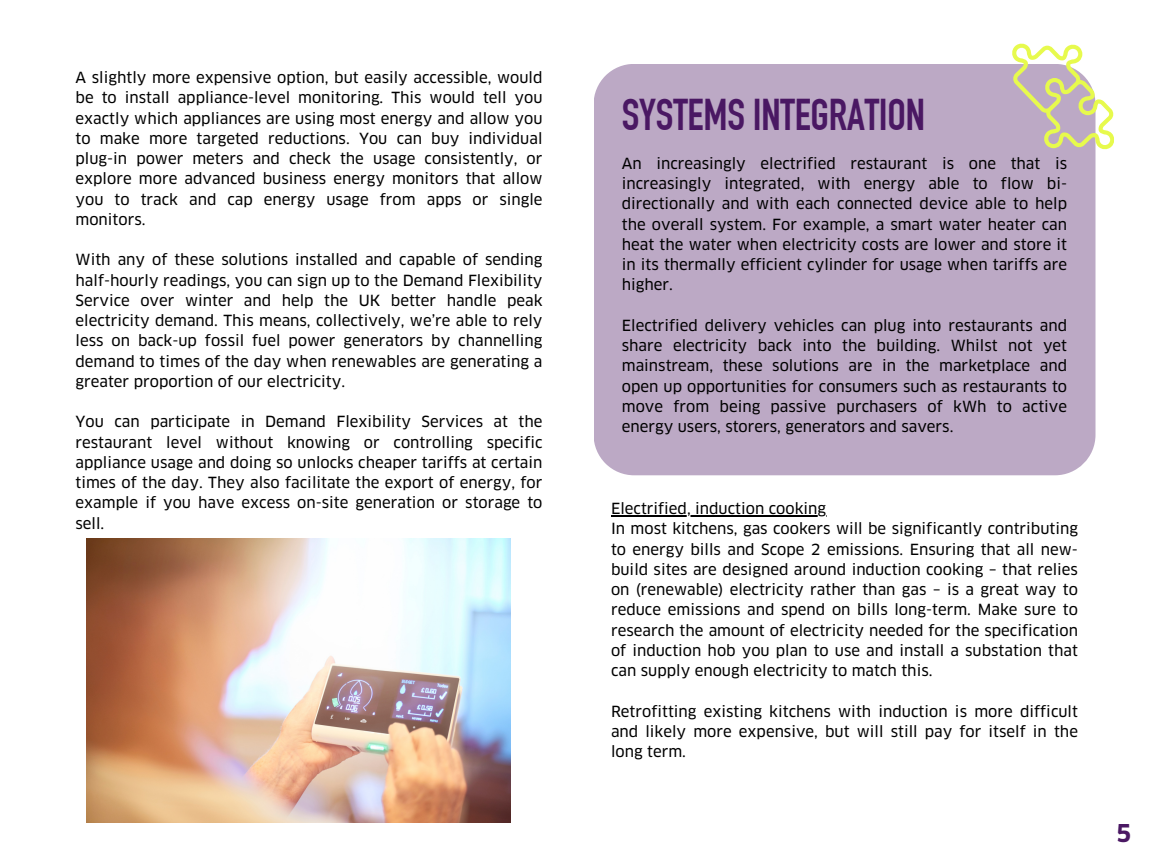
<style>
.page{position:relative;width:1152px;height:864px;background:#fff}
.page>*{position:absolute;margin:0;border:0;box-sizing:border-box;transform-origin:0 0}
.t1{font:700 43.5px "DIN Condensed";letter-spacing:-.005em;color:#4a1863}
.t2{font:700 24px "Clan OT";color:#4a1863}
.t3{font:15px/20.2px "Clan OT News";color:#000;text-align:justify}
</style>
<div class="page">
<div style="left:594px;top:64px;width:502px;height:411px;background:#bca9c5"></div>
<img style="left:86px;top:539px;width:425px;height:283px">
<hr style="left:611px;top:515px;width:215px;height:1px;background:#000">
<svg style="left:1009px;top:43px;width:105px;height:107px"></svg>
<p class="t3" style="left:76px;top:69px;width:468px">A slightly more expensive option, but easily accessible, would be to install appliance-level monitoring. This would tell you exactly which appliances are using most energy and allow you to make more targeted reductions. You can buy individual plug-in power meters and check the usage consistently, or explore more advanced business energy monitors that allow you to track and cap energy usage from apps or single monitors.</p>
<p class="t3" style="left:76px;top:251px;width:468px">With any of these solutions installed and capable of sending half-hourly readings, you can sign up to the Demand Flexibility Service over winter and help the UK better handle peak electricity demand. This means, collectively, we’re able to rely less on back-up fossil fuel power generators by channelling demand to times of the day when renewables are generating a greater proportion of our electricity.</p>
<p class="t3" style="left:76px;top:413px;width:468px">You can participate in Demand Flexibility Services at the restaurant level without knowing or controlling specific appliance usage and doing so unlocks cheaper tariffs at certain times of the day. They also facilitate the export of energy, for example if you have excess on-site generation or storage to sell.</p>
<p class="t1" style="left:622px;top:99px;width:305px">SYSTEMS INTEGRATION</p>
<p class="t3" style="left:622px;top:154px;width:447px">An increasingly electrified restaurant is one that is increasingly integrated, with energy able to flow bi&shy;directionally and with each connected device able to help the overall system. For example, a smart water heater can heat the water when electricity costs are lower and store it in its thermally efficient cylinder for usage when tariffs are higher.</p>
<p class="t3" style="left:622px;top:316px;width:447px">Electrified delivery vehicles can plug into restaurants and share electricity back into the building. Whilst not yet mainstream, these solutions are in the marketplace and open up opportunities for consumers such as restaurants to move from being passive purchasers of kWh to active energy users, storers, generators and savers.</p>
<p class="t3" style="left:611px;top:500px;width:217px">Electrified, induction cooking</p>
<p class="t3" style="left:611px;top:520px;width:468px">In most kitchens, gas cookers will be significantly contributing to energy bills and Scope 2 emissions. Ensuring that all new&shy;build sites are designed around induction cooking – that relies on (renewable) electricity rather than gas – is a great way to reduce emissions and spend on bills long-term. Make sure to research the amount of electricity needed for the specification of induction hob you plan to use and install a substation that can supply enough electricity to match this.</p>
<p class="t3" style="left:611px;top:702px;width:468px">Retrofitting existing kitchens with induction is more difficult and likely more expensive, but will still pay for itself in the long term.</p>
<p class="t2" style="left:1116px;top:823px;width:17px">5</p>
</div>
